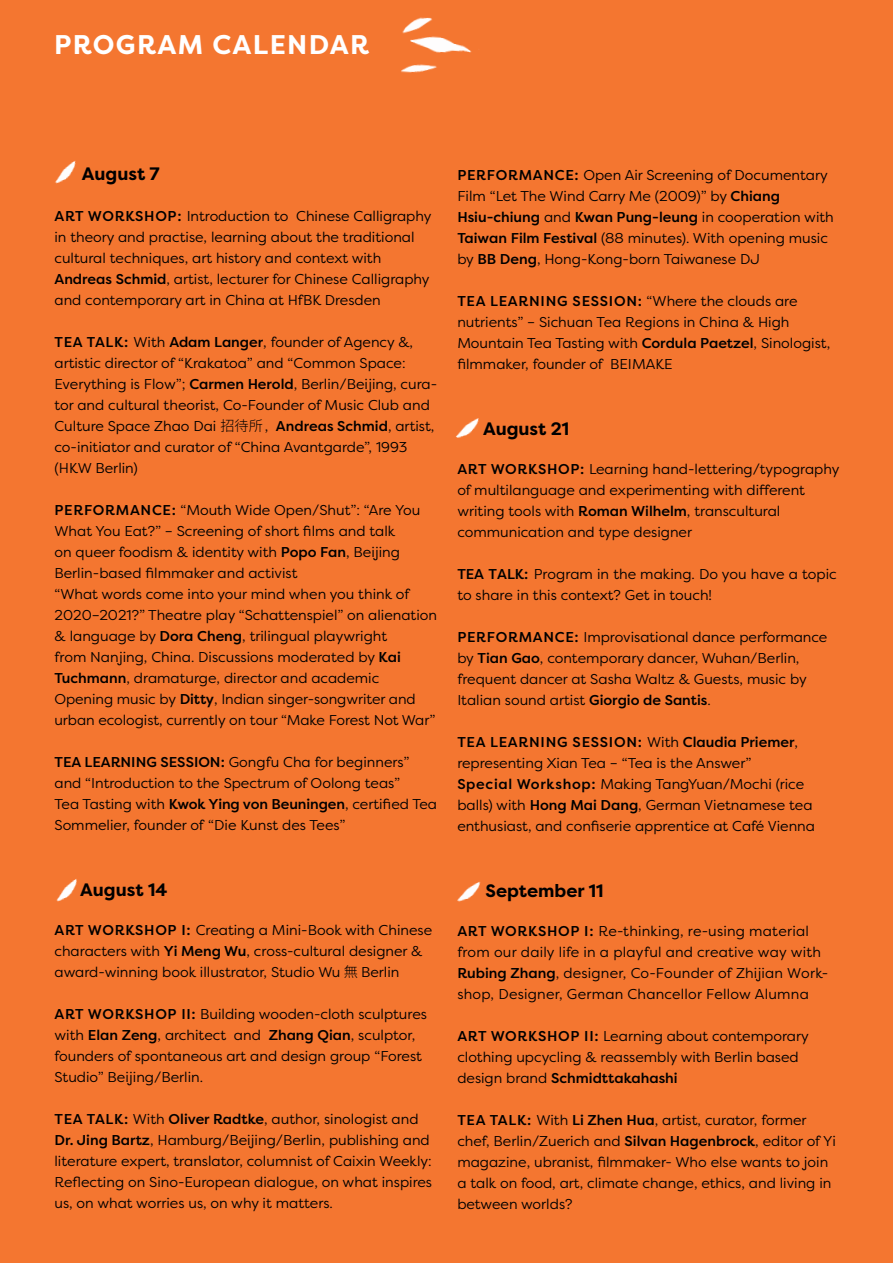
<style>
.page{position:relative;width:893px;height:1263px;background:#f47630}
.page>*{position:absolute;margin:0;border:0;box-sizing:border-box;transform-origin:0 0}
.t1{font:700 27px "Filson Pro";letter-spacing:.05em;color:#fff}
.t2{font:700 18px "Filson Pro";color:#000}
.t3{font:14.25px/21px "Filson Pro";color:#000}
.s1{font-weight:500}
.s2{font-family:"Source Han Sans CN";font-weight:300}
</style>
<div class="page">
<img style="left:55px;top:161px;width:21px;height:23px">
<img style="left:56px;top:879px;width:21px;height:23px">
<img style="left:457px;top:881px;width:24px;height:21px">
<img style="left:456px;top:418px;width:23px;height:20px">
<img style="left:401px;top:17px;width:71px;height:56px">
<h1 class="t1" style="left:54px;top:28px;width:317px">PROGRAM CALENDAR</h1>
<p class="t2" style="left:82px;top:163px;width:79px">August 7</p>
<p class="t3" style="left:54px;top:205px;width:379px"><span class="s1">ART WORKSHOP:</span> Introduction to Chinese Calligraphy in theory and practise, learning about the traditional cultural techniques, art history and context with <span class="s1">Andreas Schmid</span>, artist, lecturer for Chinese Calligraphy and contemporary art in China at HfBK Dresden</p>
<p class="t3" style="left:54px;top:331px;width:384px"><span class="s1">TEA TALK:</span> With <span class="s1">Adam Langer</span>, founder of Agency &amp;, artistic director of “Krakatoa” and “Common Space:<br>Everything is Flow”; <span class="s1">Carmen Herold</span>, Berlin/Beijing, cura&shy;tor and cultural theorist, Co-Founder of Music Club and Culture Space Zhao Dai <span class="s2">招待所</span>, <span class="s1">Andreas Schmid</span>, artist, co-initiator and curator of “China Avantgarde”, 1993 (HKW Berlin)</p>
<p class="t3" style="left:54px;top:499px;width:384px"><span class="s1">PERFORMANCE:</span> “Mouth Wide Open/Shut”: “Are You What You Eat?” – Screening of short films and talk<br>on queer foodism &amp; identity with <span class="s1">Popo Fan</span>, Beijing Berlin-based filmmaker and activist<br>“What words come into your mind when you think of 2020–2021?” Theatre play “Schattenspiel” on alienation &amp; language by <span class="s1">Dora Cheng</span>, trilingual playwright<br>from Nanjing, China. Discussions moderated by <span class="s1">Kai Tuchmann</span>, dramaturge, director and academic Opening music by <span class="s1">Ditty</span>, Indian singer-songwriter and urban ecologist, currently on tour “Make Forest Not War”</p>
<p class="t3" style="left:54px;top:751px;width:384px"><span class="s1">TEA LEARNING SESSION:</span> Gongfu Cha for beginners” and “Introduction to the Spectrum of Oolong teas”<br>Tea Tasting with <span class="s1">Kwok Ying von Beuningen</span>, certified Tea Sommelier, founder of “Die Kunst des Tees”</p>
<p class="t2" style="left:80px;top:878px;width:88px">August 14</p>
<p class="t3" style="left:54px;top:919px;width:379px"><span class="s1">ART WORKSHOP I:</span> Creating a Mini-Book with Chinese characters with <span class="s1">Yi Meng Wu</span>, cross-cultural designer &amp; award-winning book illustrator, Studio Wu <span class="s2">無</span> Berlin</p>
<p class="t3" style="left:54px;top:1003px;width:374px"><span class="s1">ART WORKSHOP II:</span> Building wooden-cloth sculptures with <span class="s1">Elan Zeng</span>, architect and <span class="s1">Zhang Qian</span>, sculptor, founders of spontaneous art and design group “Forest Studio” Beijing/Berlin.</p>
<p class="t3" style="left:54px;top:1108px;width:379px"><span class="s1">TEA TALK:</span> With <span class="s1">Oliver Radtke</span>, author, sinologist and <span class="s1">Dr. Jing Bartz</span>, Hamburg/Beijing/Berlin, publishing and literature expert, translator, columnist of Caixin Weekly:<br>Reflecting on Sino-European dialogue, on what inspires us, on what worries us, on why it matters.</p>
<p class="t3" style="left:457px;top:164px;width:378px"><span class="s1">PERFORMANCE:</span> Open Air Screening of Documentary Film “Let The Wind Carry Me (2009)” by <span class="s1">Chiang Hsiu-chiung</span> and <span class="s1">Kwan Pung-leung</span> in cooperation with <span class="s1">Taiwan Film Festival</span> (88 minutes). With opening music by <span class="s1">BB Deng</span>, Hong-Kong-born Taiwanese DJ</p>
<p class="t3" style="left:457px;top:290px;width:374px"><span class="s1">TEA LEARNING SESSION:</span> “Where the clouds are nutrients” – Sichuan Tea Regions in China &amp; High Mountain Tea Tasting with <span class="s1">Cordula Paetzel</span>, Sinologist, filmmaker, founder of BEIMAKE</p>
<p class="t2" style="left:483px;top:417px;width:88px">August 21</p>
<p class="t3" style="left:457px;top:458px;width:384px"><span class="s1">ART WORKSHOP:</span> Learning hand-lettering/typography of multilanguage and experimenting with different writing tools with <span class="s1">Roman Wilhelm</span>, transcultural communication and type designer</p>
<p class="t3" style="left:457px;top:563px;width:381px"><span class="s1">TEA TALK:</span> Program in the making. Do you have a topic to share in this context? Get in touch!</p>
<p class="t3" style="left:457px;top:626px;width:372px"><span class="s1">PERFORMANCE:</span> Improvisational dance performance by <span class="s1">Tian Gao</span>, contemporary dancer, Wuhan/Berlin, frequent dancer at Sasha Waltz &amp; Guests, music by Italian sound artist <span class="s1">Giorgio de Santis</span>.</p>
<p class="t3" style="left:457px;top:731px;width:359px"><span class="s1">TEA LEARNING SESSION:</span> With <span class="s1">Claudia Priemer</span>, representing Xian Tea – “Tea is the Answer”<br><span class="s1">Special Workshop:</span> Making TangYuan/Mochi (rice balls) with <span class="s1">Hong Mai Dang</span>, German Vietnamese tea enthusiast, and confiserie apprentice at Café Vienna</p>
<p class="t2" style="left:485px;top:879px;width:119px">September 11</p>
<p class="t3" style="left:457px;top:920px;width:372px"><span class="s1">ART WORKSHOP I:</span> Re-thinking, re-using material from our daily life in a playful and creative way with <span class="s1">Rubing Zhang</span>, designer, Co-Founder of Zhijian Work&shy;shop, Designer, German Chancellor Fellow Alumna</p>
<p class="t3" style="left:457px;top:1025px;width:353px"><span class="s1">ART WORKSHOP II:</span> Learning about contemporary clothing upcycling &amp; reassembly with Berlin based design brand <span class="s1">Schmidttakahashi</span></p>
<p class="t3" style="left:457px;top:1109px;width:380px"><span class="s1">TEA TALK:</span> With <span class="s1">Li Zhen Hua</span>, artist, curator, former chef, Berlin/Zuerich and <span class="s1">Silvan Hagenbrock</span>, editor of Yi magazine, ubranist, filmmaker- Who else wants to join a talk on food, art, climate change, ethics, and living in between worlds?</p>
</div>
